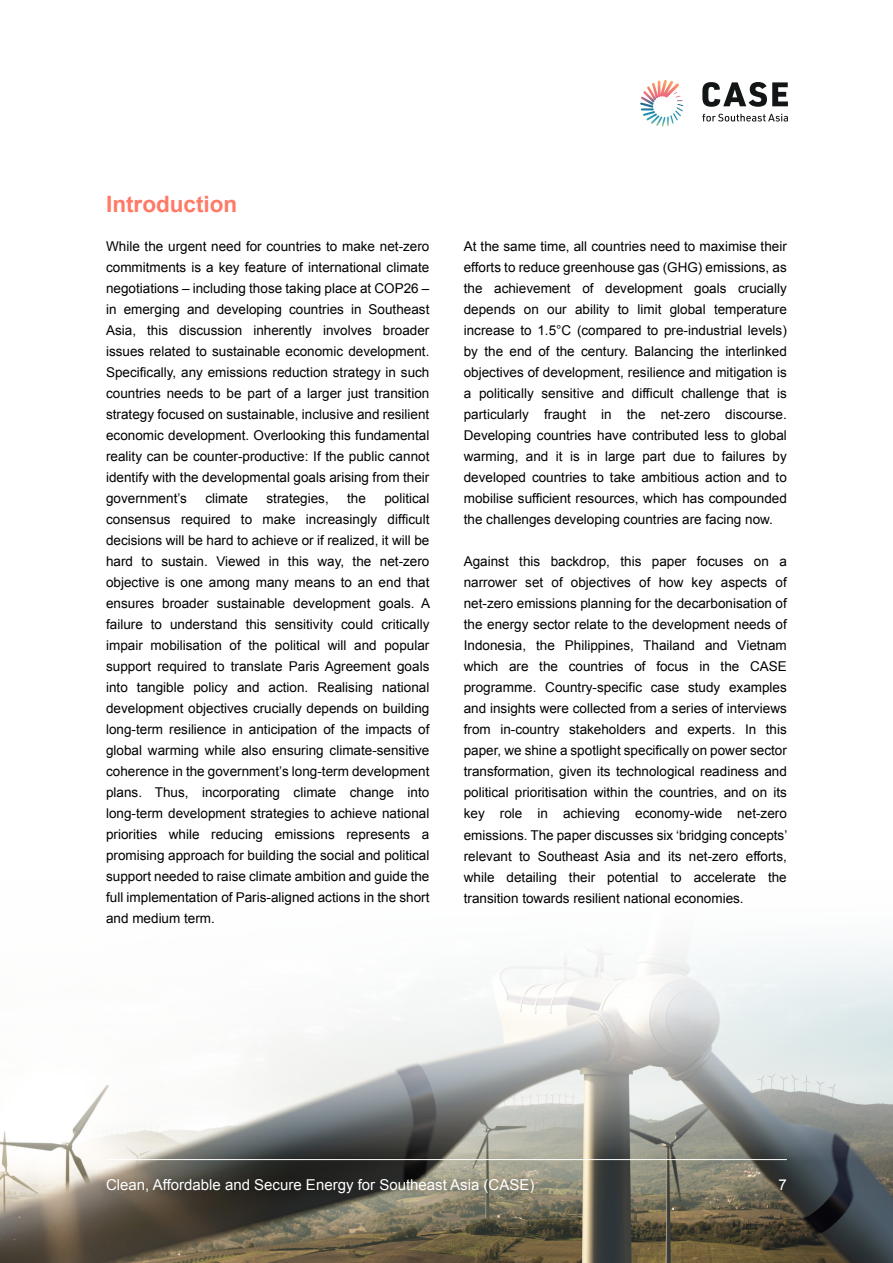
<style>
.page{position:relative;width:893px;height:1263px;background:#fff}
.page>*{position:absolute;margin:0;border:0;box-sizing:border-box;transform-origin:0 0}
.t1{font:700 22.5px "Arial";color:#ff7967}
.t2{font:15px "Arial";color:#fff}
.t3{font:13.5px/21px "Arial";color:#000;text-align:justify}
</style>
<div class="page">
<img style="left:0;top:1159px;width:893px;height:104px">
<svg style="left:0;top:947px;width:893px;height:212px"></svg>
<svg style="left:702px;top:82px;width:86px;height:25px"></svg>
<svg style="left:702px;top:114px;width:86px;height:8px"></svg>
<svg style="left:640px;top:80px;width:43px;height:36px"></svg>
<hr style="left:106px;top:1159px;width:681px;height:1px;background:#fff">
<img style="left:92px;top:1165px;width:456px;height:45px">
<img style="left:766px;top:1165px;width:34px;height:45px">
<h1 class="t1" style="left:106px;top:189px;width:133px">Introduction</h1>
<p class="t3" style="left:106px;top:236px;width:325px">While the urgent need for countries to make net-zero commitments is a key feature of international climate negotiations – including those taking place at COP26 – in emerging and developing countries in Southeast Asia, this discussion inherently involves broader issues related to sustainable economic development.<br>Specifically, any emissions reduction strategy in such countries needs to be part of a larger just transition strategy focused on sustainable, inclusive and resilient economic development. Overlooking this fundamental reality can be counter-productive: If the public cannot identify with the developmental goals arising from their government’s</p>
<p class="t3" style="left:106px;top:488px;width:326px;text-indent:278px">political consensus required to make increasingly difficult decisions will be hard to achieve or if realized, it will be hard to sustain. Viewed in this way, the net-zero objective is one among many means to an end that ensures broader sustainable development goals. A failure to understand this sensitivity could critically impair mobilisation of the political will and popular support required to translate Paris Agreement goals into tangible policy and action. Realising national development objectives crucially depends on building long-term resilience in anticipation of the impacts of global warming while also ensuring climate-sensitive coherence in the government’s long-term development plans. Thus, incorporating climate change into long-term development strategies to achieve national priorities while reducing emissions represents a promising approach for building the social and political support needed to raise climate ambition and guide the full implementation of Paris-aligned actions in the short and medium term.</p>
<p class="t3" style="left:205px;top:488px;width:44px">climate</p>
<p class="t3" style="left:267px;top:488px;width:64px">strategies,</p>
<p class="t3" style="left:347px;top:488px;width:20px">the</p>
<p class="t3" style="left:464px;top:236px;width:325px">At the same time, all countries need to maximise their efforts to reduce greenhouse gas (GHG) emissions, as the achievement of development goals crucially depends on our ability to limit global temperature increase to 1.5°C (compared to pre-industrial levels) by the end of the century. Balancing the interlinked objectives of development, resilience and mitigation is a politically sensitive and difficult challenge that is particularly fraught in the net-zero discourse.<br>Developing countries have contributed less to global warming, and it is in large part due to failures by developed countries to take ambitious action and to mobilise sufficient resources, which has compounded the challenges developing countries are facing now.</p>
<p class="t3" style="left:464px;top:551px;width:325px">Against this backdrop, this paper focuses on a narrower set of objectives of how key aspects of net-zero emissions planning for the decarbonisation of the energy sector relate to the development needs of Indonesia, the Philippines, Thailand and Vietnam which are the countries of focus in the CASE programme. Country-specific case study examples and insights were collected from a series of interviews from in-country stakeholders and experts. In this paper, we shine a spotlight specifically on power sector transformation, given its technological readiness and political prioritisation within the countries, and on its key role in achieving economy-wide net-zero emissions. The paper discusses six ‘bridging concepts’ relevant to Southeast Asia and its net-zero efforts, while detailing their potential to accelerate the transition towards resilient national economies.</p>
<p class="t2" style="left:106px;top:1175px;width:430px">Clean, Affordable and Secure Energy for Southeast Asia (CASE)</p>
<p class="t2" style="left:778px;top:1175px;width:10px">7</p>
</div>
